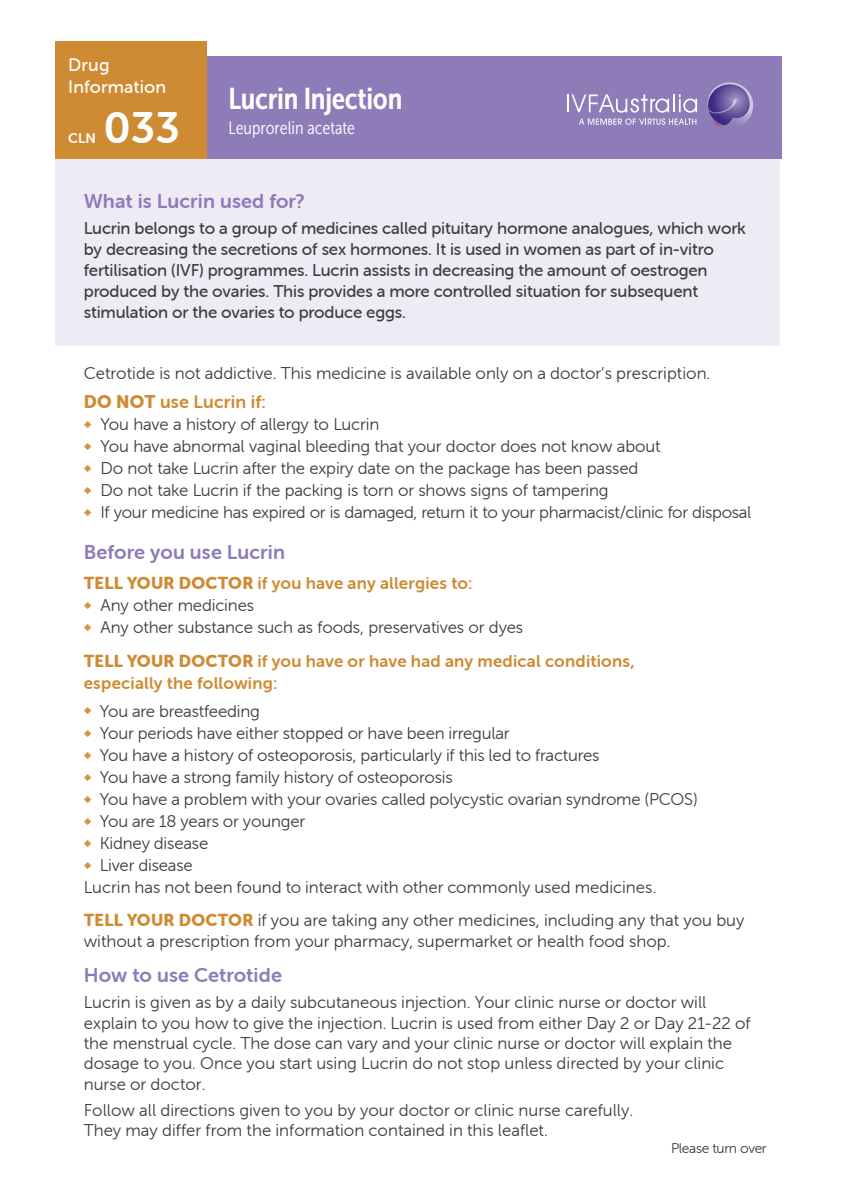
<style>
.page{position:relative;width:841px;height:1192px;background:#fff}
.page>*{position:absolute;margin:0;border:0;box-sizing:border-box;transform-origin:0 0}
.t1{font:44px "Museo Sans Rounded 700";color:#fff}
.t2{font:30px "Museo Sans Cond 700";letter-spacing:-.01em;color:#fff}
.t3{font:20px "Museo Sans Rounded 700";letter-spacing:.005em;color:#8e7cb9}
.t4{font:18px "Museo Sans Cond 300";color:#fff}
.t5{font:18px "Museo Sans Rounded 700";letter-spacing:.01em;color:#ce8b33}
.t6{font:18px/22px "Museo Sans Rounded 500";letter-spacing:.01em;color:#fff}
.t7{font:17px/20.4px "Museo Sans Rounded 300";letter-spacing:-.005em;color:#3e3e3f}
.t8{font:17px/21px "Museo Sans Rounded 500";letter-spacing:-.01em;color:#3e3e3f}
.t9{font:17px/22px "Museo Sans Rounded 700";letter-spacing:.015em;color:#ce8b33}
.t10{font:14px "Museo Sans Rounded 300";letter-spacing:-.025em;color:#3e3e3f}
.t11{font:14px "Museo Sans Rounded 700";color:#fff}
.s1{font-family:"Museo Sans Rounded 900"}
.s2{color:#d29443}
.s3{font-family:"Museo Sans Rounded 900";color:#ce8b33}
</style>
<div class="page">
<div style="left:55px;top:158px;width:724px;height:188px;background:#eeebf5"></div>
<div style="left:204px;top:56px;width:577px;height:102px;background:#8e7cb9"></div>
<div style="left:55px;top:41px;width:152px;height:117px;background:#ce8b33"></div>
<svg style="left:707px;top:82px;width:46px;height:45px"></svg>
<svg style="left:567px;top:94px;width:130px;height:31px"></svg>
<p class="t6" style="left:68px;top:54px;width:99px">Drug<br>Information</p>
<p class="t11" style="left:68px;top:130px;width:29px">CLN</p>
<h1 class="t1" style="left:103px;top:103px;width:78px">033</h1>
<h2 class="t2" style="left:228px;top:81px;width:175px">Lucrin Injection</h2>
<p class="t4" style="left:228px;top:118px;width:128px">Leuprorelin acetate</p>
<p class="t3" style="left:84px;top:189px;width:222px">What is Lucrin used for?</p>
<p class="t8" style="left:84px;top:218px;width:663px">Lucrin belongs to a group of medicines called pituitary hormone analogues, which work by decreasing the secretions of sex hormones. It is used in women as part of in-vitro fertilisation (IVF) programmes. Lucrin assists in decreasing the amount of oestrogen produced by the ovaries. This provides a more controlled situation for subsequent stimulation or the ovaries to produce eggs.</p>
<p class="t7" style="left:84px;top:362px;width:628px">Cetrotide is not addictive. This medicine is available only on a doctor’s prescription.</p>
<p class="t5" style="left:84px;top:392px;width:184px"><span class="s1">DO NOT</span> use Lucrin if:</p>
<p class="t7" style="left:84px;top:414px;width:297px"><span class="s2">◆</span> You have a history of allergy to Lucrin</p>
<p class="t7" style="left:84px;top:436px;width:578px"><span class="s2">◆</span> You have abnormal vaginal bleeding that your doctor does not know about</p>
<p class="t7" style="left:84px;top:458px;width:556px"><span class="s2">◆</span> Do not take Lucrin after the expiry date on the package has been passed</p>
<p class="t7" style="left:84px;top:480px;width:526px"><span class="s2">◆</span> Do not take Lucrin if the packing is torn or shows signs of tampering</p>
<p class="t7" style="left:84px;top:502px;width:669px"><span class="s2">◆</span> If your medicine has expired or is damaged, return it to your pharmacist/clinic for disposal</p>
<p class="t3" style="left:84px;top:541px;width:203px">Before you use Lucrin</p>
<p class="t9" style="left:84px;top:572px;width:390px"><span class="s1">TELL YOUR DOCTOR</span> if you have any allergies to:</p>
<p class="t7" style="left:84px;top:595px;width:172px"><span class="s2">◆</span> Any other medicines</p>
<p class="t7" style="left:84px;top:617px;width:441px"><span class="s2">◆</span> Any other substance such as foods, preservatives or dyes</p>
<p class="t9" style="left:84px;top:649px;width:552px"><span class="s1">TELL YOUR DOCTOR</span> if you have or have had any medical conditions, especially the following:</p>
<p class="t7" style="left:84px;top:700px;width:178px"><span class="s2">◆</span> You are breastfeeding</p>
<p class="t7" style="left:84px;top:722px;width:427px"><span class="s2">◆</span> Your periods have either stopped or have been irregular</p>
<p class="t7" style="left:84px;top:744px;width:517px"><span class="s2">◆</span> You have a history of osteoporosis, particularly if this led to fractures</p>
<p class="t7" style="left:84px;top:766px;width:370px"><span class="s2">◆</span> You have a strong family history of osteoporosis</p>
<p class="t7" style="left:84px;top:788px;width:615px"><span class="s2">◆</span> You have a problem with your ovaries called polycystic ovarian syndrome (PCOS)</p>
<p class="t7" style="left:84px;top:810px;width:223px"><span class="s2">◆</span> You are 18 years or younger</p>
<p class="t7" style="left:84px;top:832px;width:126px"><span class="s2">◆</span> Kidney disease</p>
<p class="t7" style="left:84px;top:853px;width:574px;line-height:22px"><span class="s2">◆</span> Liver disease<br>Lucrin has not been found to interact with other commonly used medicines.</p>
<p class="t7" style="left:84px;top:910px;width:662px"><span class="s3">TELL YOUR DOCTOR</span> if you are taking any other medicines, including any that you buy without a prescription from your pharmacy, supermarket or health food shop.</p>
<p class="t3" style="left:84px;top:963px;width:200px">How to use Cetrotide</p>
<p class="t7" style="left:84px;top:992px;width:668px">Lucrin is given as by a daily subcutaneous injection. Your clinic nurse or doctor will explain to you how to give the injection. Lucrin is used from either Day 2 or Day 21-22 of the menstrual cycle. The dose can vary and your clinic nurse or doctor will explain the dosage to you. Once you start using Lucrin do not stop unless directed by your clinic nurse or doctor.</p>
<p class="t7" style="left:84px;top:1099px;width:550px">Follow all directions given to you by your doctor or clinic nurse carefully.<br>They may differ from the information contained in this leaflet.</p>
<p class="t10" style="left:671px;top:1139px;width:97px">Please turn over</p>
</div>
